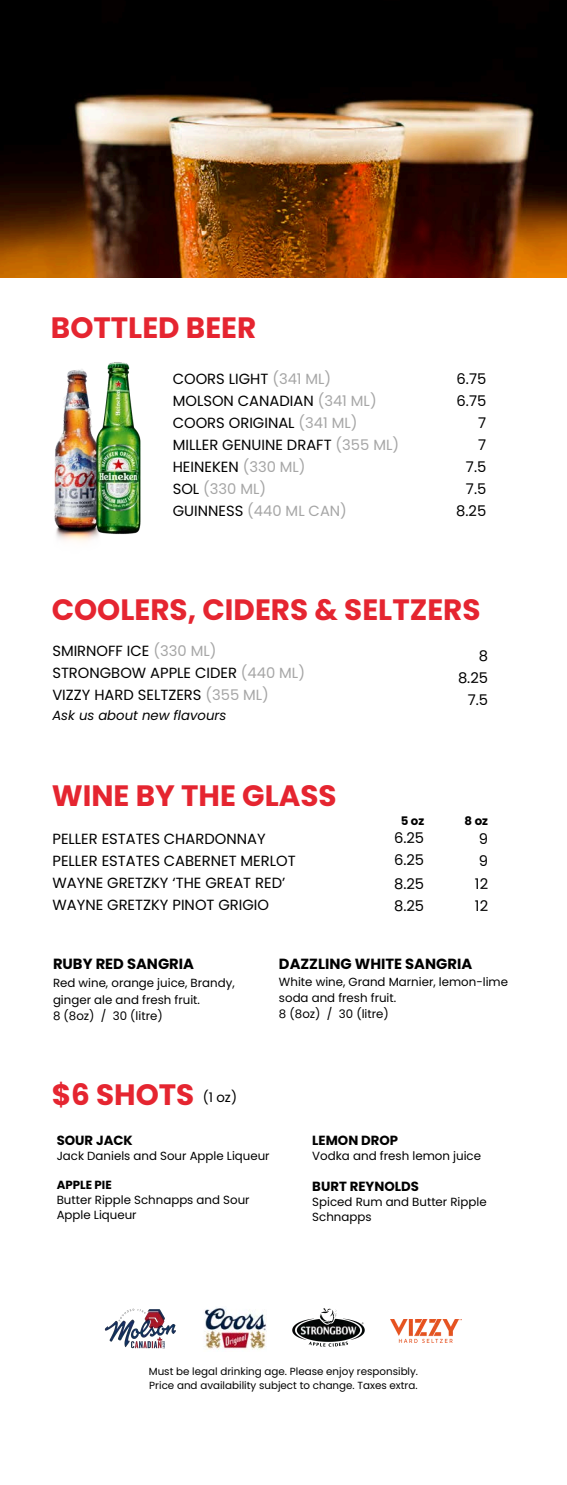
<style>
.page{position:relative;width:567px;height:1485px;background:#fff}
.page>*{position:absolute;margin:0;border:0;box-sizing:border-box;transform-origin:0 0}
.t1{font:700 29.4px "Poppins";color:#e52530}
.t2{font:14.7px/22px "Poppins";color:#000}
.t3{font:700 14.7px "Poppins";color:#000}
.t4{font:700 13.2px "Poppins";color:#000}
.t5{font:italic 13.2px "Poppins";color:#000}
.t6{font:11.85px/16.4px "Poppins";color:#000}
.t7{font:700 11.85px "Poppins";color:#000}
.t8{font:10.35px "Poppins";color:#000}
.s1{color:#a6a6a6}
.s2{font-weight:400;font-size:13.2px;color:#000}
</style>
<div class="page">
<img style="left:0;top:0;width:567px;height:277px">
<img style="left:54px;top:369px;width:43px;height:173px">
<img style="left:90px;top:362px;width:51px;height:175px">
<img style="left:104px;top:1308px;width:72px;height:41px">
<img style="left:390px;top:1320px;width:72px;height:22px">
<img style="left:204px;top:1307px;width:62px;height:43px">
<img style="left:292px;top:1308px;width:73px;height:39px">
<h1 class="t1" style="left:51px;top:307px;width:207px">BOTTLED BEER</h1>
<h2 class="t2" style="left:173px;top:368px;width:228px">COORS LIGHT <span class="s1">(341 ML)<br></span>MOLSON CANADIAN <span class="s1">(341 ML)<br></span>COORS ORIGINAL <span class="s1">(341 ML)<br></span>MILLER GENUINE DRAFT <span class="s1">(355 ML)<br></span>HEINEKEN <span class="s1">(330 ML)<br></span>SOL <span class="s1">(330 ML)<br></span>GUINNESS <span class="s1">(440 ML CAN)</span></h2>
<p class="t2" style="left:456px;top:368px;width:32px;text-align:right">6.75<br>6.75<br>7<br>7<br>7.5<br>7.5<br>8.25</p>
<p class="t1" style="left:52px;top:589px;width:430px">COOLERS, CIDERS &amp; SELTZERS</p>
<p class="t2" style="left:52px;top:640px;width:254px">SMIRNOFF ICE <span class="s1">(330 ML)<br></span>STRONGBOW APPLE CIDER <span class="s1">(440 ML)<br></span>VIZZY HARD SELTZERS <span class="s1">(355 ML)</span></p>
<p class="t5" style="left:52px;top:706px;width:176px">Ask us about new flavours</p>
<h3 class="t1" style="left:52px;top:775px;width:286px">WINE BY THE GLASS</h3>
<h1 class="t2" style="left:52px;top:827px;width:245px">PELLER ESTATES CHARDONNAY<br>PELLER ESTATES CABERNET MERLOT<br>WAYNE GRETZKY ‘THE GREAT RED’<br>WAYNE GRETZKY PINOT GRIGIO</h1>
<h3 class="t2" style="left:458px;top:644px;width:32px;text-align:right">8<br>8.25<br>7.5</h3>
<h2 class="t7" style="left:401px;top:813px;width:25px">5 oz</h2>
<h2 class="t2" style="left:394px;top:827px;width:32px;line-height:21.6px">6.25<br>6.25</h2>
<h2 class="t2" style="left:394px;top:873px;width:32px;line-height:21.6px">8.25<br>8.25</h2>
<h5 class="t7" style="left:465px;top:813px;width:25px">8 oz</h5>
<h5 class="t2" style="left:479px;top:828px;width:11px;line-height:21.6px">9<br>9</h5>
<h5 class="t2" style="left:475px;top:873px;width:15px;line-height:21.6px">12<br>12</h5>
<p class="t3" style="left:53px;top:954px;width:143px">RUBY RED SANGRIA</p>
<p class="t6" style="left:53px;top:975px;width:183px">Red wine, orange juice, Brandy, ginger ale and fresh fruit.<br>8 (8oz) / 30 (litre)</p>
<p class="t3" style="left:279px;top:953px;width:195px">DAZZLING WHITE SANGRIA</p>
<p class="t6" style="left:279px;top:974px;width:231px;line-height:15.8px">White wine, Grand Marnier, lemon-lime soda and fresh fruit.<br>8 (8oz) / 30 (litre)</p>
<p class="t1" style="left:52px;top:1075px;width:187px">$6 SHOTS <span class="s2">(1 oz)</span></p>
<p class="t4" style="left:57px;top:1131px;width:78px">SOUR JACK</p>
<p class="t6" style="left:57px;top:1148px;width:214px">Jack Daniels and Sour Apple Liqueur</p>
<p class="t7" style="left:57px;top:1177px;width:57px">APPLE PIE</p>
<p class="t6" style="left:57px;top:1193px;width:194px;line-height:14.7px">Butter Ripple Schnapps and Sour<br>Apple Liqueur</p>
<p class="t4" style="left:312px;top:1131px;width:87px">LEMON DROP</p>
<p class="t6" style="left:312px;top:1148px;width:170px">Vodka and fresh lemon juice</p>
<p class="t4" style="left:312px;top:1178px;width:108px">BURT REYNOLDS</p>
<p class="t6" style="left:312px;top:1195px;width:176px;line-height:14.7px">Spiced Rum and Butter Ripple<br>Schnapps</p>
<h1 class="t8" style="left:149px;top:1364px;width:271px">Must be legal drinking age. Please enjoy responsibly.</h1>
<h3 class="t8" style="left:149px;top:1378px;width:270px">Price and availability subject to change. Taxes extra.</h3>
</div>
